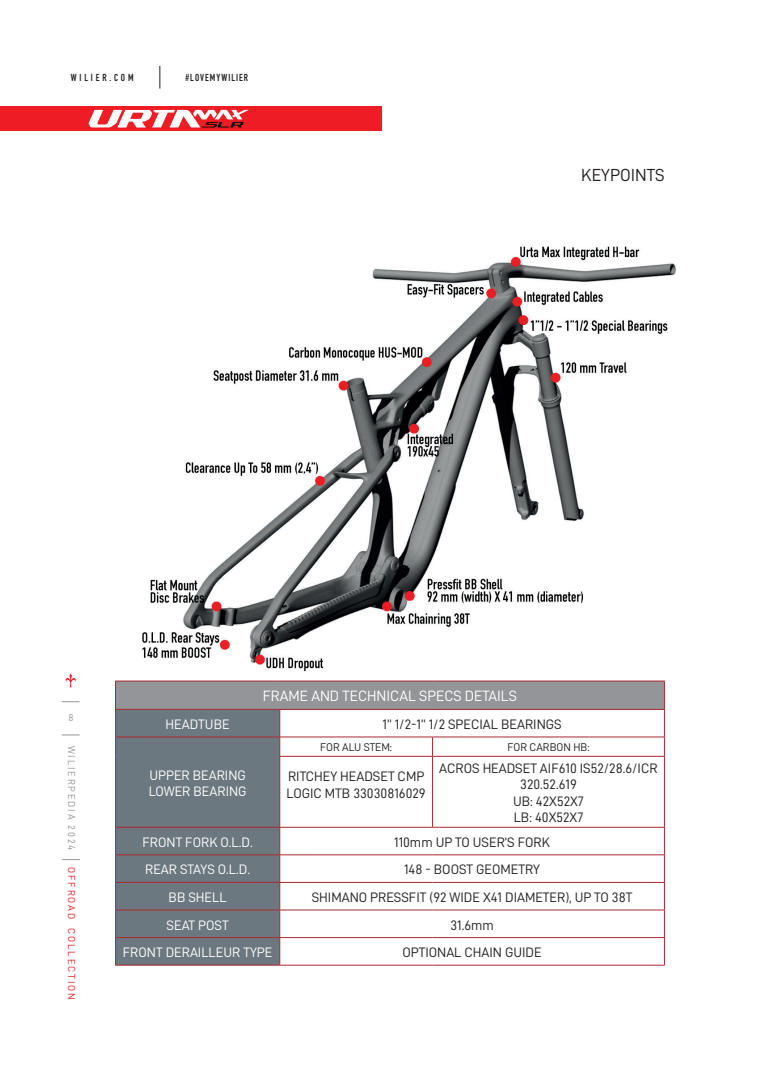
<style>
.page{position:relative;width:780px;height:1088px;background:#fff}
.page>*{position:absolute;margin:0;border:0;box-sizing:border-box;transform-origin:0 0}
.t1{font:17.5px "D DIN";color:#231f20}
.t2{font:15px "D DIN";color:#fff}
.t3{font:13.75px/16.5px "D DIN";color:#231f20}
.t4{font:13.75px/16.5px "D DIN";color:#fff}
.t5{font:11.25px "D DIN";color:#231f20}
.t6{font:10px "D DIN";letter-spacing:.19em;color:#ee1d23}
.t7{font:10px "D DIN";letter-spacing:.19em;color:#939598}
.t8{font:10px "DIN Engschrift Std";letter-spacing:.105em;color:#231f20}
.t9{font:10px "DIN Engschrift Std";letter-spacing:.285em;color:#231f20}
</style>
<div class="page">
<div style="left:115px;top:681px;width:549px;height:28px;background:#939598"></div>
<div style="left:116px;top:710px;width:163px;height:255px;background:#6c787f"></div>
<hr style="left:115px;top:681px;width:165px;height:1px;background:#ab292e">
<hr style="left:280px;top:681px;width:152px;height:1px;background:#ab292e">
<hr style="left:432px;top:681px;width:232px;height:1px;background:#ab292e">
<hr style="left:115px;top:709px;width:165px;height:1px;background:#ab292e">
<hr style="left:280px;top:709px;width:152px;height:1px;background:#ab292e">
<hr style="left:432px;top:709px;width:232px;height:1px;background:#ab292e">
<hr style="left:115px;top:737px;width:165px;height:1px;background:#ab292e">
<svg style="left:115px;top:681px;width:1px;height:75px"></svg>
<hr style="left:280px;top:737px;width:152px;height:1px;background:#ab292e">
<svg style="left:279px;top:710px;width:1px;height:46px"></svg>
<hr style="left:432px;top:737px;width:232px;height:1px;background:#ab292e">
<svg style="left:432px;top:737px;width:1px;height:19px"></svg>
<svg style="left:664px;top:681px;width:1px;height:75px"></svg>
<hr style="left:115px;top:756px;width:1px;height:71px;background:#ab292e">
<hr style="left:279px;top:756px;width:153px;height:1px;background:#ab292e">
<hr style="left:279px;top:756px;width:1px;height:71px;background:#ab292e">
<hr style="left:432px;top:756px;width:232px;height:1px;background:#ab292e">
<hr style="left:432px;top:756px;width:1px;height:71px;background:#ab292e">
<hr style="left:664px;top:756px;width:1px;height:71px;background:#ab292e">
<hr style="left:115px;top:827px;width:165px;height:1px;background:#ab292e">
<hr style="left:280px;top:827px;width:152px;height:1px;background:#ab292e">
<hr style="left:432px;top:827px;width:232px;height:1px;background:#ab292e">
<hr style="left:115px;top:854px;width:165px;height:1px;background:#ab292e">
<hr style="left:280px;top:854px;width:152px;height:1px;background:#ab292e">
<hr style="left:432px;top:854px;width:232px;height:1px;background:#ab292e">
<hr style="left:115px;top:882px;width:165px;height:1px;background:#ab292e">
<hr style="left:280px;top:882px;width:152px;height:1px;background:#ab292e">
<hr style="left:432px;top:882px;width:232px;height:1px;background:#ab292e">
<hr style="left:115px;top:910px;width:165px;height:1px;background:#ab292e">
<hr style="left:280px;top:910px;width:152px;height:1px;background:#ab292e">
<hr style="left:432px;top:910px;width:232px;height:1px;background:#ab292e">
<hr style="left:115px;top:937px;width:165px;height:1px;background:#ab292e">
<svg style="left:115px;top:827px;width:1px;height:138px"></svg>
<hr style="left:280px;top:937px;width:152px;height:1px;background:#ab292e">
<svg style="left:279px;top:827px;width:1px;height:138px"></svg>
<hr style="left:432px;top:937px;width:232px;height:1px;background:#ab292e">
<svg style="left:664px;top:827px;width:1px;height:138px"></svg>
<hr style="left:115px;top:965px;width:165px;height:1px;background:#ab292e">
<hr style="left:280px;top:965px;width:152px;height:1px;background:#ab292e">
<hr style="left:432px;top:965px;width:232px;height:1px;background:#ab292e">
<img style="left:142px;top:246px;width:534px;height:426px">
<div style="left:0;top:106px;width:381px;height:25px;background:#ee1d23"></div>
<svg style="left:159px;top:66px;width:1px;height:23px"></svg>
<svg style="left:62px;top:859px;width:18px;height:1px"></svg>
<svg style="left:62px;top:734px;width:18px;height:1px"></svg>
<svg style="left:62px;top:701px;width:18px;height:1px"></svg>
<svg style="left:65px;top:673px;width:11px;height:14px"></svg>
<svg style="left:89px;top:110px;width:160px;height:18px"></svg>
<p class="t9" style="left:71px;top:71px;width:64px">WILIER.COM</p>
<p class="t8" style="left:185px;top:71px;width:64px">#LOVEMYWILIER</p>
<p class="t1" style="left:581px;top:166px;width:85px">KEYPOINTS</p>
<p class="t7" style="left:69px;top:712px;width:7px">8</p>
<p class="t2" style="left:263px;top:688px;width:256px">FRAME AND TECHNICAL SPECS DETAILS</p>
<p class="t4" style="left:166px;top:716px;width:65px">HEADTUBE</p>
<p class="t3" style="left:382px;top:716px;width:181px">1’’ 1/2-1’’ 1/2 SPECIAL BEARINGS</p>
<p class="t7" style="left:77px;top:745px;width:106px;rotate:90deg">WILIERPEDIA 2024</p>
<p class="t6" style="left:77px;top:867px;width:134px;rotate:90deg">OFFROAD COLLECTION</p>
<p class="t4" style="left:149px;top:766px;width:99px">UPPER BEARING<br>LOWER BEARING</p>
<p class="t5" style="left:320px;top:741px;width:73px">FOR ALU STEM:</p>
<p class="t5" style="left:507px;top:741px;width:84px">FOR CARBON HB:</p>
<p class="t3" style="left:286px;top:768px;width:141px">RITCHEY HEADSET CMP<br>LOGIC MTB 33030816029</p>
<p class="t3" style="left:439px;top:759px;width:220px;text-align:center">ACROS HEADSET AIF610 IS52/28.6/ICR<br>320.52.619<br>UB: 42X52X7<br>LB: 40X52X7</p>
<p class="t4" style="left:142px;top:833px;width:112px">FRONT FORK O.L.D.</p>
<p class="t3" style="left:394px;top:833px;width:157px">110mm UP TO USER’S FORK</p>
<p class="t4" style="left:145px;top:861px;width:106px">REAR STAYS O.L.D.</p>
<p class="t3" style="left:404px;top:861px;width:138px">148 - BOOST GEOMETRY</p>
<p class="t4" style="left:168px;top:889px;width:60px">BB SHELL</p>
<p class="t3" style="left:312px;top:889px;width:322px">SHIMANO PRESSFIT (92 WIDE X41 DIAMETER), UP TO 38T</p>
<p class="t4" style="left:167px;top:916px;width:63px">SEAT POST</p>
<p class="t3" style="left:450px;top:916px;width:45px">31.6mm</p>
<p class="t4" style="left:123px;top:944px;width:151px">FRONT DERAILLEUR TYPE</p>
<p class="t3" style="left:402px;top:944px;width:141px">OPTIONAL CHAIN GUIDE</p>
</div>
